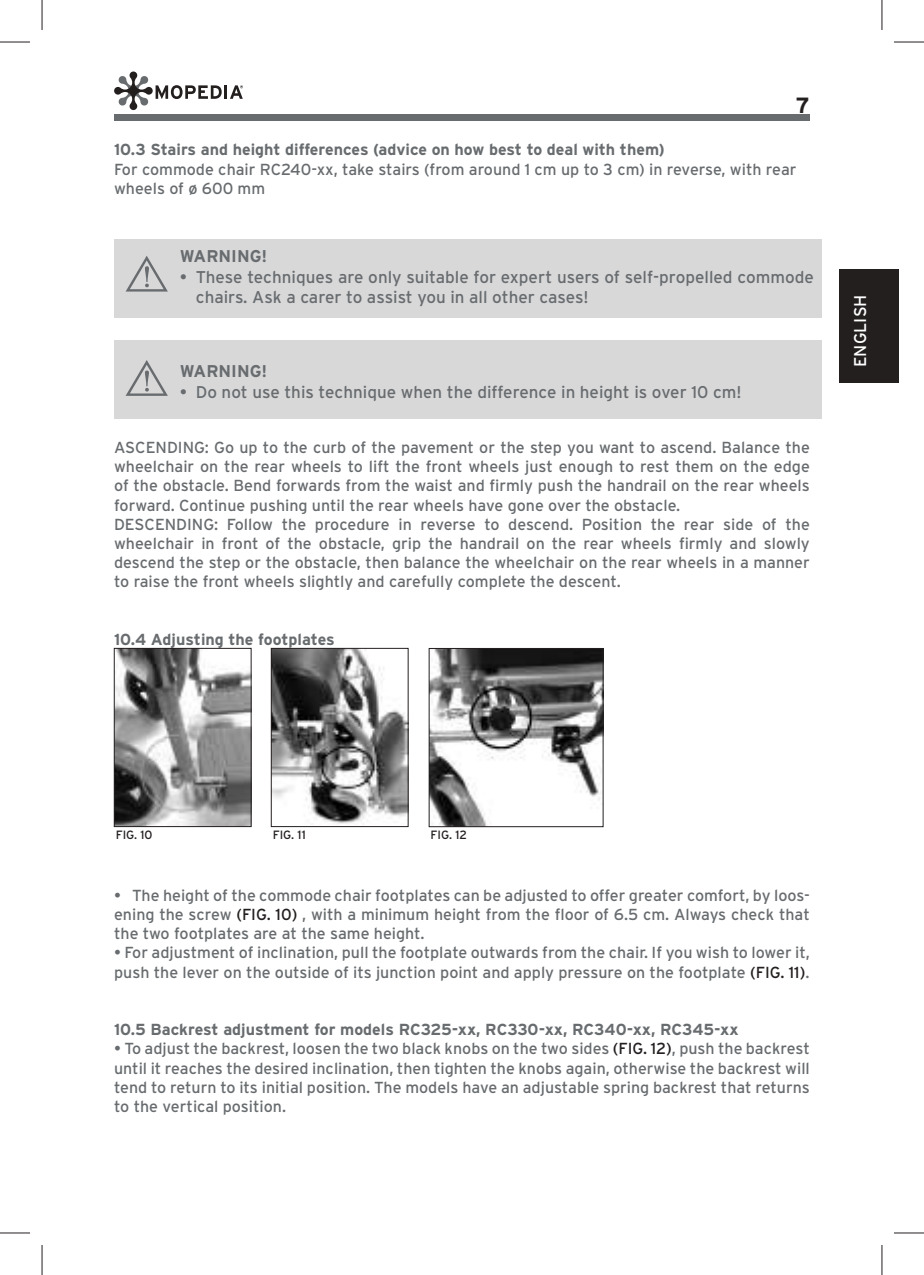
<style>
.page{position:relative;width:924px;height:1275px;background:#fff}
.page>*{position:absolute;margin:0;border:0;box-sizing:border-box;transform-origin:0 0}
.t1{font:700 22px "Interstate";color:#241f1f}
.t2{font:17px/20.4px "Interstate";color:#686c6f}
.t3{font:700 17px "Interstate";color:#686c6f}
.t4{font:17px "Interstate";letter-spacing:.005em;color:#fff}
.t5{font:16px/19.2px "Interstate";color:#686c6f}
.t6{font:700 16px "Interstate";color:#686c6f}
.t7{font:12px "Interstate";color:#241f1f}
.s1{color:#241f1f}
</style>
<div class="page">
<div style="left:114px;top:114px;width:695px;height:7px;background:#686c6f"></div>
<svg style="left:114px;top:71px;width:107px;height:39px"></svg>
<hr style="left:224px;top:85px;width:3px;height:14px;background:#241f1f">
<svg style="left:230px;top:85px;width:13px;height:14px"></svg>
<div style="left:838px;top:269px;width:60px;height:113px;background:#241f1f"></div>
<div style="left:114px;top:239px;width:706px;height:78px;background:#d8d8d9"></div>
<svg style="left:126px;top:256px;width:42px;height:35px"></svg>
<div style="left:114px;top:340px;width:706px;height:78px;background:#d8d8d9"></div>
<svg style="left:125px;top:360px;width:43px;height:36px"></svg>
<img style="left:273px;top:650px;width:133px;height:174px">
<div style="left:271px;top:648px;width:137px;height:178px;border:1px solid #241f1f"></div>
<img style="left:430px;top:650px;width:171px;height:175px">
<div style="left:428px;top:648px;width:175px;height:179px;border:1px solid #241f1f"></div>
<img style="left:116px;top:650px;width:133px;height:174px">
<div style="left:114px;top:648px;width:137px;height:178px;border:1px solid #241f1f"></div>
<hr style="left:0;top:42px;width:30px;height:1px;background:#241f1f">
<hr style="left:893px;top:42px;width:30px;height:1px;background:#241f1f">
<hr style="left:0;top:1232px;width:30px;height:1px;background:#241f1f">
<hr style="left:893px;top:1232px;width:30px;height:1px;background:#241f1f">
<hr style="left:42px;top:0;width:1px;height:30px;background:#241f1f">
<hr style="left:42px;top:1245px;width:1px;height:30px;background:#241f1f">
<hr style="left:881px;top:0;width:1px;height:30px;background:#241f1f">
<hr style="left:881px;top:1245px;width:1px;height:30px;background:#241f1f">
<h1 class="t1" style="left:795px;top:93px;width:15px">7</h1>
<p class="t6" style="left:114px;top:141px;width:551px">10.3 Stairs and height differences (advice on how best to deal with them)</p>
<p class="t5" style="left:114px;top:159px;width:683px">For commode chair RC240-xx, take stairs (from around 1 cm up to 3 cm) in reverse, with rear wheels of ø 600 mm</p>
<p class="t3" style="left:180px;top:247px;width:89px">WARNING!</p>
<p class="t2" style="left:196px;top:266px;width:619px;text-indent:-16px">• These techniques are only suitable for expert users of self-propelled commode chairs. Ask a carer to assist you in all other cases!</p>
<p class="t3" style="left:180px;top:362px;width:89px">WARNING!</p>
<p class="t2" style="left:180px;top:381px;width:563px">• Do not use this technique when the difference in height is over 10 cm!</p>
<p class="t5" style="left:114px;top:437px;width:697px">ASCENDING: Go up to the curb of the pavement or the step you want to ascend. Balance the wheelchair on the rear wheels to lift the front wheels just enough to rest them on the edge of the obstacle. Bend forwards from the waist and firmly push the handrail on the rear wheels forward. Continue pushing until the rear wheels have gone over the obstacle.<br>DESCENDING: Follow the procedure in reverse to descend. Position the rear side of the wheelchair in front of the obstacle, grip the handrail on the rear wheels firmly and slowly descend the step or the obstacle, then balance the wheelchair on the rear wheels in a manner to raise the front wheels slightly and carefully complete the descent.</p>
<p class="t6" style="left:114px;top:630px;width:222px">10.4 Adjusting the footplates</p>
<p class="t4" style="left:850px;top:367px;width:74px;rotate:-90deg">ENGLISH</p>
<p class="t7" style="left:116px;top:828px;width:38px">FIG. 10</p>
<p class="t7" style="left:272px;top:828px;width:35px">FIG. 11</p>
<p class="t7" style="left:430px;top:828px;width:38px">FIG. 12</p>
<p class="t5" style="left:114px;top:885px;width:697px;text-align:justify">• The height of the commode chair footplates can be adjusted to offer greater comfort, by loos&shy;ening the screw <span class="s1">(FIG. 10)</span> , with a minimum height from the floor of 6.5 cm. Always check that the two footplates are at the same height.</p>
<p class="t5" style="left:114px;top:943px;width:697px">• For adjustment of inclination, pull the footplate outwards from the chair. If you wish to lower it, push the lever on the outside of its junction point and apply pressure on the footplate <span class="s1">(FIG. 11)</span>.</p>
<p class="t6" style="left:114px;top:1020px;width:625px">10.5 Backrest adjustment for models RC325-xx, RC330-xx, RC340-xx, RC345-xx</p>
<p class="t5" style="left:114px;top:1039px;width:697px;text-align:justify">• To adjust the backrest, loosen the two black knobs on the two sides <span class="s1">(FIG. 12)</span>, push the backrest until it reaches the desired inclination, then tighten the knobs again, otherwise the backrest will tend to return to its initial position. The models have an adjustable spring backrest that returns to the vertical position.</p>
</div>
